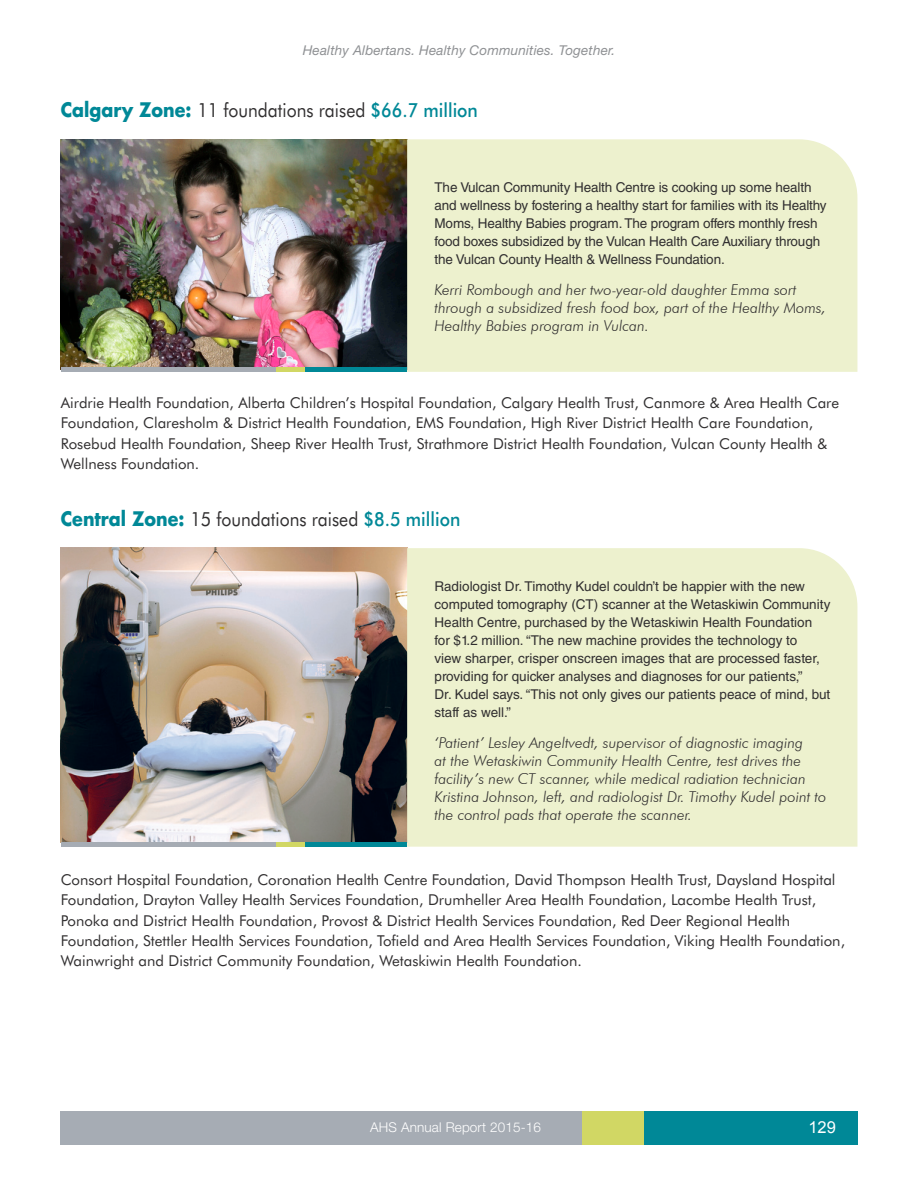
<style>
.page{position:relative;width:918px;height:1188px;background:#fff}
.page>*{position:absolute;margin:0;border:0;box-sizing:border-box;transform-origin:0 0}
.body_text{font:19.5px "Futura BT";color:#312f30;scale:.9 1}
.t1{font:16.5px "Arial";color:#fff}
.body_text-2{font:15px/20.2px "Futura BT";color:#312f30}
.body_text-3{font:italic 300 15px/18px "Futura BT";color:#312f30}
.body_text-4{font:13.5px/18px "Helvetica LT Std";letter-spacing:-.01em;color:#312f30}
.t2{font:italic 13.5px "Helvetica Neue LT Std";letter-spacing:.01em;color:#8f9194}
.t3{font:300 13.5px "Helvetica Neue LT Std";letter-spacing:.01em;color:#fff}
.s1{font-family:"Futura Std";font-weight:700;color:#008897}
.s2{font-weight:500;color:#008897}
</style>
<div class="page">
<div style="left:639px;top:1112px;width:218px;height:33px;background:#008897"></div>
<div style="left:580px;top:1112px;width:64px;height:33px;background:#d1d764"></div>
<div style="left:60px;top:1112px;width:522px;height:33px;background:#a6acb4"></div>
<img style="left:61px;top:140px;width:346px;height:227px">
<div style="left:407px;top:139px;width:450px;height:233px;background:#edf1ce"></div>
<img style="left:61px;top:548px;width:346px;height:294px">
<div style="left:407px;top:548px;width:450px;height:299px;background:#edf1ce"></div>
<div style="left:303px;top:842px;width:104px;height:5px;background:#008897"></div>
<div style="left:275px;top:842px;width:30px;height:5px;background:#d1d764"></div>
<div style="left:61px;top:842px;width:214px;height:5px;background:#a6acb4"></div>
<div style="left:303px;top:367px;width:104px;height:5px;background:#008897"></div>
<div style="left:275px;top:367px;width:30px;height:5px;background:#d1d764"></div>
<div style="left:61px;top:367px;width:214px;height:5px;background:#a6acb4"></div>
<p class="t2" style="left:303px;top:42px;width:314px">Healthy Albertans. Healthy Communities. Together.</p>
<p class="body_text" style="left:61px;top:99px;width:465px"><span class="s1">Calgary Zone:</span> 11 foundations raised <span class="s2">$66.7 million</span></p>
<p class="body_text-4" style="left:435px;top:178px;width:394px">The Vulcan Community Health Centre is cooking up some health and wellness by fostering a healthy start for families with its Healthy Moms, Healthy Babies program. The program offers monthly fresh food boxes subsidized by the Vulcan Health Care Auxiliary through the Vulcan County Health &amp; Wellness Foundation.</p>
<p class="body_text-3" style="left:435px;top:281px;width:393px">Kerri Rombough and her two-year-old daughter Emma sort through a subsidized fresh food box, part of the Healthy Moms,<br>Healthy Babies program in Vulcan.</p>
<p class="body_text-2" style="left:61px;top:393px;width:780px">Airdrie Health Foundation, Alberta Children’s Hospital Foundation, Calgary Health Trust, Canmore &amp; Area Health Care Foundation, Claresholm &amp; District Health Foundation, EMS Foundation, High River District Health Care Foundation, Rosebud Health Foundation, Sheep River Health Trust, Strathmore District Health Foundation, Vulcan County Health &amp; Wellness Foundation.</p>
<p class="body_text" style="left:61px;top:507px;width:445px"><span class="s1">Central Zone:</span> 15 foundations raised <span class="s2">$8.5 million</span></p>
<p class="body_text-4" style="left:435px;top:577px;width:398px">Radiologist Dr. Timothy Kudel couldn’t be happier with the new computed tomography (CT) scanner at the Wetaskiwin Community Health Centre, purchased by the Wetaskiwin Health Foundation for $1.2 million. “The new machine provides the technology to<br>view sharper, crisper onscreen images that are processed faster, providing for quicker analyses and diagnoses for our patients,”<br>Dr. Kudel says. “This not only gives our patients peace of mind, but staff as well.”</p>
<p class="body_text-3" style="left:435px;top:734px;width:393px">‘Patient’ Lesley Angeltvedt, supervisor of diagnostic imaging<br>at the Wetaskiwin Community Health Centre, test drives the facility’s new CT scanner, while medical radiation technician Kristina Johnson, left, and radiologist Dr. Timothy Kudel point to the control pads that operate the scanner.</p>
<p class="body_text-2" style="left:61px;top:870px;width:786px">Consort Hospital Foundation, Coronation Health Centre Foundation, David Thompson Health Trust, Daysland Hospital Foundation, Drayton Valley Health Services Foundation, Drumheller Area Health Foundation, Lacombe Health Trust, Ponoka and District Health Foundation, Provost &amp; District Health Services Foundation, Red Deer Regional Health Foundation, Stettler Health Services Foundation, Tofield and Area Health Services Foundation, Viking Health Foundation, Wainwright and District Community Foundation, Wetaskiwin Health Foundation.</p>
<p class="t3" style="left:370px;top:1119px;width:172px">AHS Annual Report 2015-16</p>
<p class="t1" style="left:808px;top:1116px;width:29px">129</p>
</div>
